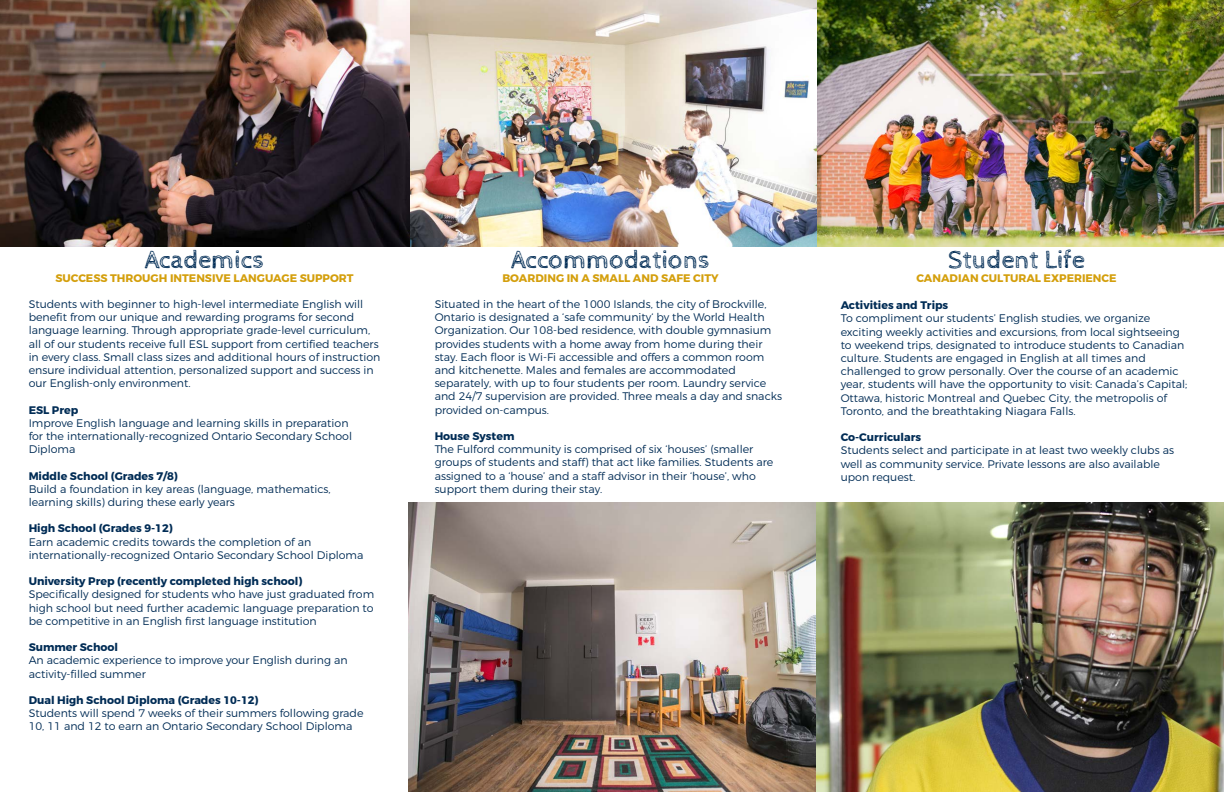
<style>
.page{position:relative;width:1224px;height:792px;background:#fff}
.page>*{position:absolute;margin:0;border:0;box-sizing:border-box;transform-origin:0 0}
.t1{font:26px "Cabin Sketch";color:#002c55}
.t2{font:300 11px/13.2px "Montserrat";color:#002c55}
.t3{font:700 11px "Montserrat";color:#002c55}
.t4{font:700 11px "Montserrat";color:#d49f0c}
</style>
<div class="page">
<img style="left:408px;top:503px;width:816px;height:289px">
<img style="left:817px;top:0;width:407px;height:246px">
<img style="left:0;top:0;width:817px;height:246px">
<p class="t1" style="left:145px;top:246px;width:121px">Academics</p>
<p class="t4" style="left:55px;top:271px;width:300px">SUCCESS THROUGH INTENSIVE LANGUAGE SUPPORT</p>
<p class="t2" style="left:29px;top:297px;width:353px">Students with beginner to high-level intermediate English will benefit from our unique and rewarding programs for second language learning. Through appropriate grade-level curriculum, all of our students receive full ESL support from certified teachers in every class. Small class sizes and additional hours of instruction ensure individual attention, personalized support and success in our English-only environment.</p>
<p class="t3" style="left:29px;top:403px;width:51px">ESL Prep</p>
<p class="t2" style="left:29px;top:416px;width:325px">Improve English language and learning skills in preparation for the internationally-recognized Ontario Secondary School<br>Diploma</p>
<p class="t3" style="left:29px;top:469px;width:151px">Middle School (Grades 7/8)</p>
<p class="t2" style="left:29px;top:482px;width:304px">Build a foundation in key areas (language, mathematics, learning skills) during these early years</p>
<p class="t3" style="left:29px;top:522px;width:146px">High School (Grades 9-12)</p>
<p class="t2" style="left:29px;top:535px;width:336px">Earn academic credits towards the completion of an internationally-recognized Ontario Secondary School Diploma</p>
<p class="t3" style="left:29px;top:574px;width:275px">University Prep (recently completed high school)</p>
<p class="t2" style="left:29px;top:588px;width:347px;text-align:justify">Specifically designed for students who have just graduated from high school but need further academic language preparation to be competitive in an English first language institution</p>
<p class="t3" style="left:29px;top:640px;width:91px">Summer School</p>
<p class="t2" style="left:29px;top:654px;width:320px">An academic experience to improve your English during an activity-filled summer</p>
<p class="t3" style="left:29px;top:693px;width:231px">Dual High School Diploma (Grades 10-12)</p>
<p class="t2" style="left:29px;top:706px;width:336px">Students will spend 7 weeks of their summers following grade<br>10, 11 and 12 to earn an Ontario Secondary School Diploma</p>
<p class="t1" style="left:511px;top:246px;width:200px">Accommodations</p>
<p class="t4" style="left:502px;top:271px;width:218px">BOARDING IN A SMALL AND SAFE CITY</p>
<p class="t2" style="left:435px;top:297px;width:349px">Situated in the heart of the 1000 Islands, the city of Brockville, Ontario is designated a ‘safe community‘ by the World Health Organization. Our 108-bed residence, with double gymnasium provides students with a home away from home during their stay. Each floor is Wi-Fi accessible and offers a common room and kitchenette. Males and females are accommodated separately, with up to four students per room. Laundry service and 24/7 supervision are provided. Three meals a day and snacks provided on-campus.</p>
<p class="t3" style="left:435px;top:429px;width:81px">House System</p>
<p class="t2" style="left:435px;top:442px;width:340px">The Fulford community is comprised of six ‘houses’ (smaller groups of students and staff) that act like families. Students are assigned to a ‘house’ and a staff advisor in their ‘house’, who support them during their stay.</p>
<p class="t1" style="left:948px;top:246px;width:138px">Student Life</p>
<p class="t4" style="left:916px;top:271px;width:202px">CANADIAN CULTURAL EXPERIENCE</p>
<p class="t3" style="left:841px;top:298px;width:109px">Activities and Trips</p>
<p class="t2" style="left:841px;top:312px;width:348px">To compliment our students’ English studies, we organize exciting weekly activities and excursions, from local sightseeing to weekend trips, designated to introduce students to Canadian culture. Students are engaged in English at all times and challenged to grow personally. Over the course of an academic year, students will have the opportunity to visit: Canada’s Capital; Ottawa, historic Montreal and Quebec City, the metropolis of Toronto, and the breathtaking Niagara Falls.</p>
<p class="t3" style="left:841px;top:430px;width:82px">Co-Curriculars</p>
<p class="t2" style="left:841px;top:444px;width:335px">Students select and participate in at least two weekly clubs as well as community service. Private lessons are also available upon request.</p>
</div>
